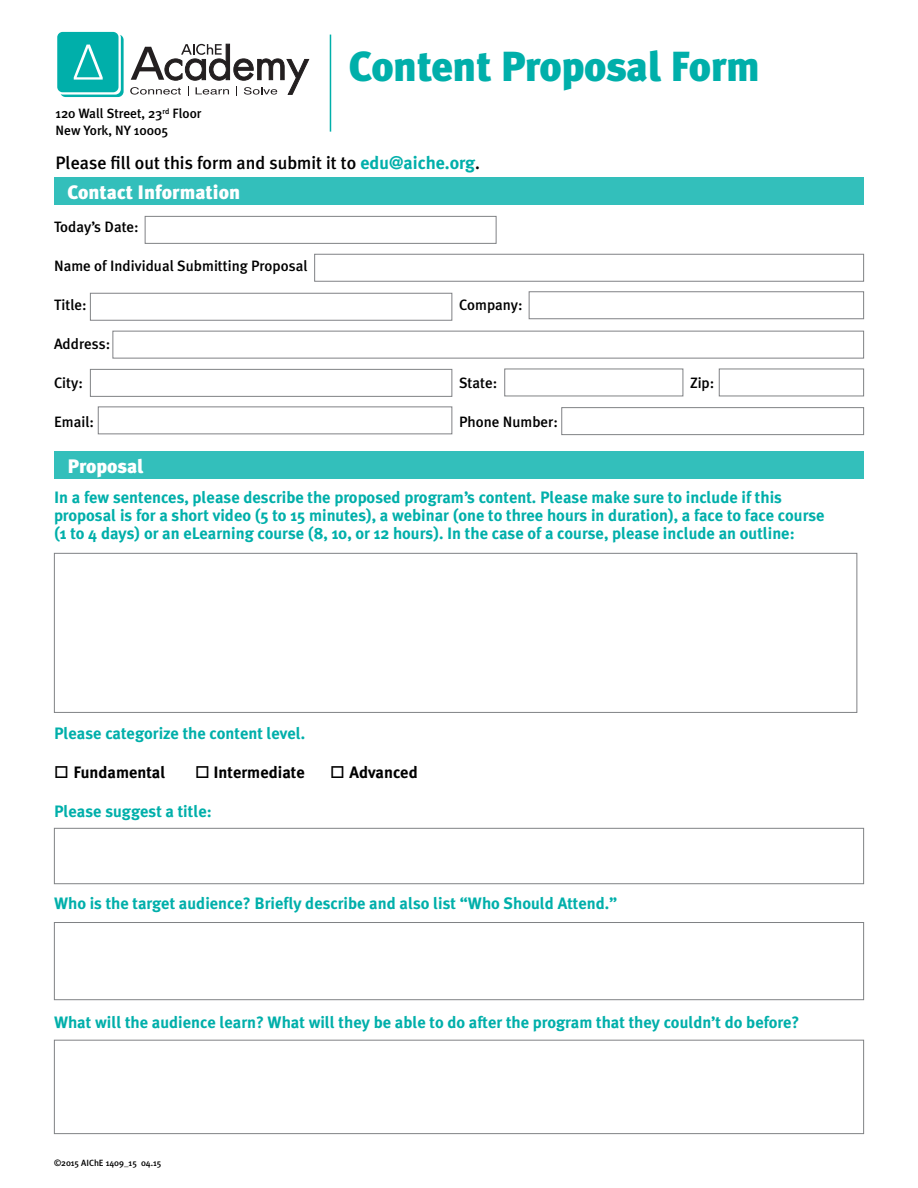
<style>
.page{position:relative;width:918px;height:1188px;background:#fff}
.page>*{position:absolute;margin:0;border:0;box-sizing:border-box;transform-origin:0 0}
.t1{font:900 42px "Meta Plus";letter-spacing:-.01em;color:#00afaa}
.t2{font:900 19.5px "Meta Plus";color:#fff}
.t3{font:500 18px "Meta Plus";color:#000}
.t4{font:700 16.5px/18px "Meta Plus";color:#00afaa}
.t5{font:700 16.5px "Meta Plus";color:#000}
.t6{font:500 15px "Meta Plus";color:#000}
.t7{font:500 13.5px/16.5px "Meta Plus";color:#000}
.t8{font:500 9px "Meta Plus";color:#000}
.s1{font-weight:700;color:#00afaa}
</style>
<div class="page">
<svg style="left:57px;top:32px;width:67px;height:65px;background:#25bab6"></svg>
<svg style="left:130px;top:43px;width:179px;height:53px"></svg>
<div style="left:54px;top:177px;width:810px;height:28px;background:#33bfbb"></div>
<div style="left:54px;top:451px;width:810px;height:28px;background:#33bfbb"></div>
<div style="left:145px;top:216px;width:351px;height:28px;border:1px solid #808285"></div>
<div style="left:90px;top:293px;width:362px;height:28px;border:1px solid #808285"></div>
<div style="left:90px;top:369px;width:362px;height:28px;border:1px solid #808285"></div>
<div style="left:98px;top:406px;width:354px;height:28px;border:1px solid #808285"></div>
<div style="left:54px;top:553px;width:803px;height:160px;border:1px solid #808285"></div>
<div style="left:54px;top:828px;width:810px;height:56px;border:1px solid #808285"></div>
<div style="left:54px;top:922px;width:810px;height:78px;border:1px solid #808285"></div>
<div style="left:54px;top:1040px;width:810px;height:94px;border:1px solid #808285"></div>
<div style="left:561px;top:407px;width:303px;height:28px;border:1px solid #808285"></div>
<div style="left:504px;top:369px;width:179px;height:27px;border:1px solid #808285"></div>
<div style="left:719px;top:369px;width:145px;height:27px;border:1px solid #808285"></div>
<div style="left:529px;top:291px;width:335px;height:28px;border:1px solid #808285"></div>
<div style="left:314px;top:254px;width:550px;height:28px;border:1px solid #808285"></div>
<div style="left:112px;top:331px;width:752px;height:27px;border:1px solid #808285"></div>
<hr style="left:330px;top:35px;width:1px;height:97px;background:#00afaa">
<p class="t7" style="left:55px;top:105px;width:148px">120 Wall Street, 23<sup>rd</sup> Floor<br>New York, NY 10005</p>
<h1 class="t1" style="left:349px;top:42px;width:413px">Content Proposal Form</h1>
<p class="t3" style="left:56px;top:153px;width:426px">Please fill out this form and submit it to <span class="s1">edu@aiche.org</span>.</p>
<p class="t2" style="left:68px;top:181px;width:174px">Contact Information</p>
<p class="t6" style="left:54px;top:218px;width:86px">Today’s Date:</p>
<p class="t6" style="left:54px;top:257px;width:255px">Name of Individual Submitting Proposal</p>
<p class="t6" style="left:54px;top:296px;width:34px">Title:</p>
<p class="t6" style="left:459px;top:296px;width:65px">Company:</p>
<p class="t6" style="left:54px;top:335px;width:58px">Address:</p>
<p class="t6" style="left:54px;top:374px;width:30px">City:</p>
<p class="t6" style="left:459px;top:374px;width:40px">State:</p>
<p class="t6" style="left:690px;top:374px;width:26px">Zip:</p>
<p class="t6" style="left:54px;top:413px;width:42px">Email:</p>
<p class="t6" style="left:459px;top:413px;width:100px">Phone Number:</p>
<p class="t2" style="left:68px;top:455px;width:78px">Proposal</p>
<p class="t4" style="left:54px;top:488px;width:772px">In a few sentences, please describe the proposed program’s content. Please make sure to include if this proposal is for a short video (5 to 15 minutes), a webinar (one to three hours in duration), a face to face course (1 to 4 days) or an eLearning course (8, 10, or 12 hours). In the case of a course, please include an outline:</p>
<p class="t4" style="left:54px;top:724px;width:253px">Please categorize the content level.</p>
<p class="t5" style="left:54px;top:763px;width:113px">□ Fundamental</p>
<p class="t5" style="left:195px;top:763px;width:111px">□ Intermediate</p>
<p class="t5" style="left:330px;top:763px;width:89px">□ Advanced</p>
<p class="t4" style="left:54px;top:802px;width:159px">Please suggest a title:</p>
<p class="t4" style="left:54px;top:894px;width:565px">Who is the target audience? Briefly describe and also list “Who Should Attend.”</p>
<p class="t4" style="left:54px;top:1013px;width:747px">What will the audience learn? What will they be able to do after the program that they couldn’t do before?</p>
<p class="t8" style="left:54px;top:1158px;width:109px">©2015 AIChE 1409_15 04.15</p>
</div>
